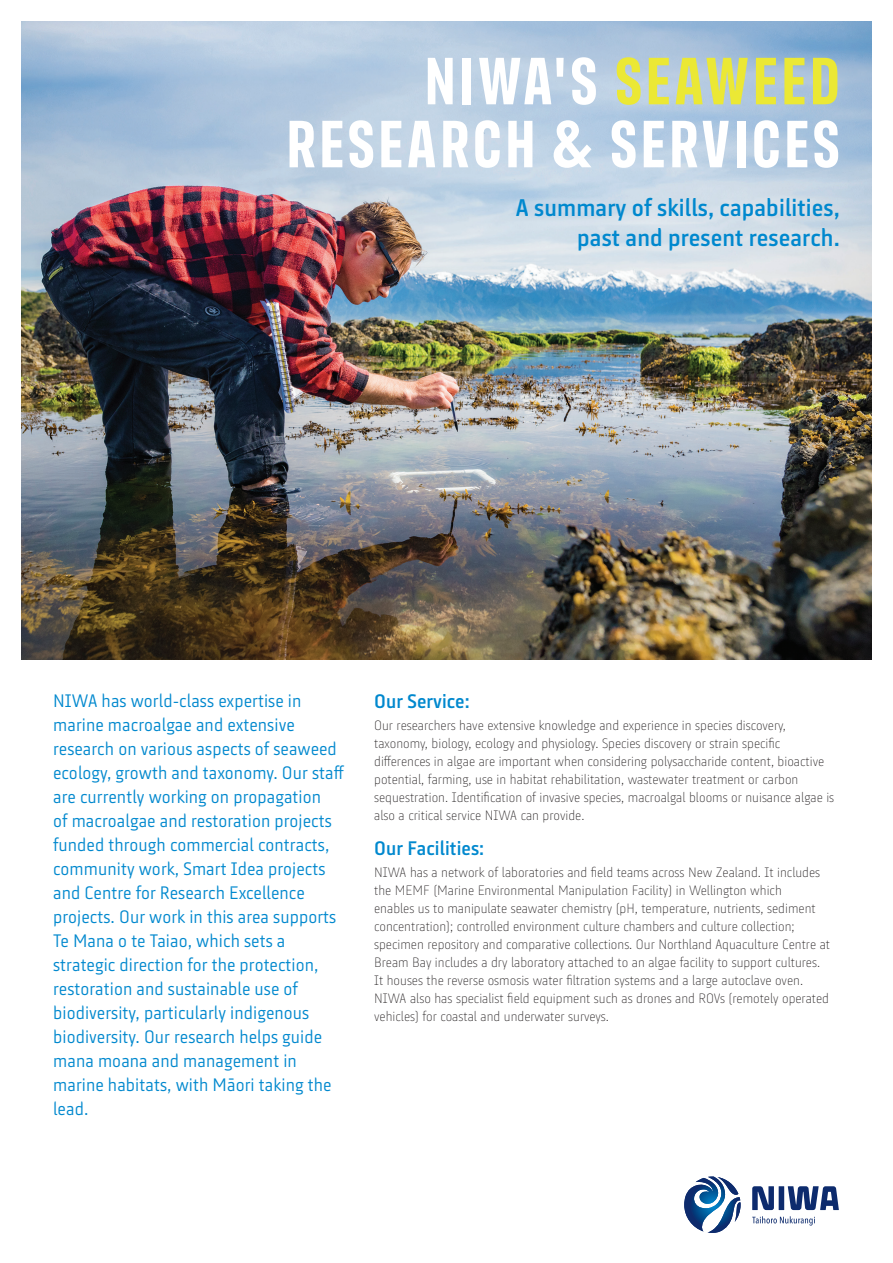
<style>
.page{position:relative;width:893px;height:1263px;background:#fff}
.page>*{position:absolute;margin:0;border:0;box-sizing:border-box;transform-origin:0 0}
.t1{font:700 67.5px/63px "FS Industrie Cd";letter-spacing:.05em;color:#fff;text-align:right}
.t2{font:500 24px/30px "Klampenborg";letter-spacing:.005em;color:#0088ce;text-align:right}
.t3{font:500 19.5px "Klampenborg";letter-spacing:.005em;color:#0088ce}
.t4{font:18px/24px "Klampenborg";letter-spacing:.005em;color:#0088ce}
.t5{font:300 13.5px/18px "Klampenborg";color:#231f20}
.s1{color:#ebe835}
</style>
<div class="page">
<img style="left:21px;top:21px;width:851px;height:638px">
<svg style="left:684px;top:1176px;width:57px;height:57px"></svg>
<div style="left:779px;top:1186px;width:5px;height:24px;background:#0d2b6d"></div>
<svg style="left:788px;top:1186px;width:51px;height:24px"></svg>
<svg style="left:752px;top:1186px;width:22px;height:24px"></svg>
<svg style="left:752px;top:1216px;width:63px;height:9px"></svg>
<h1 class="t1" style="left:286px;top:49px;width:555px">NIWA'S <span class="s1">SEAWEED<br></span>RESEARCH &amp; SERVICES</h1>
<h2 class="t2" style="left:516px;top:192px;width:325px">A summary of skills, capabilities, past and present research.</h2>
<p class="t4" style="left:53px;top:688px;width:293px">NIWA has world-class expertise in marine macroalgae and extensive research on various aspects of seaweed ecology, growth and taxonomy. Our staff are currently working on propagation<br>of macroalgae and restoration projects funded through commercial contracts, community work, Smart Idea projects and Centre for Research Excellence projects. Our work in this area supports Te Mana o te Taiao, which sets a strategic direction for the protection, restoration and sustainable use of biodiversity, particularly indigenous biodiversity. Our research helps guide mana moana and management in marine habitats, with Māori taking the lead.</p>
<h3 class="t3" style="left:374px;top:688px;width:97px">Our Service:</h3>
<p class="t5" style="left:374px;top:716px;width:462px">Our researchers have extensive knowledge and experience in species discovery, taxonomy, biology, ecology and physiology. Species discovery or strain specific differences in algae are important when considering polysaccharide content, bioactive potential, farming, use in habitat rehabilitation, wastewater treatment or carbon sequestration. Identification of invasive species, macroalgal blooms or nuisance algae is also a critical service NIWA can provide.</p>
<h3 class="t3" style="left:374px;top:835px;width:112px">Our Facilities:</h3>
<p class="t5" style="left:374px;top:863px;width:457px">NIWA has a network of laboratories and field teams across New Zealand. It includes the MEMF (Marine Environmental Manipulation Facility) in Wellington which<br>enables us to manipulate seawater chemistry (pH, temperature, nutrients, sediment concentration); controlled environment culture chambers and culture collection; specimen repository and comparative collections. Our Northland Aquaculture Centre at Bream Bay includes a dry laboratory attached to an algae facility to support cultures.<br>It houses the reverse osmosis water filtration systems and a large autoclave oven.<br>NIWA also has specialist field equipment such as drones and ROVs (remotely operated vehicles) for coastal and underwater surveys.</p>
</div>
